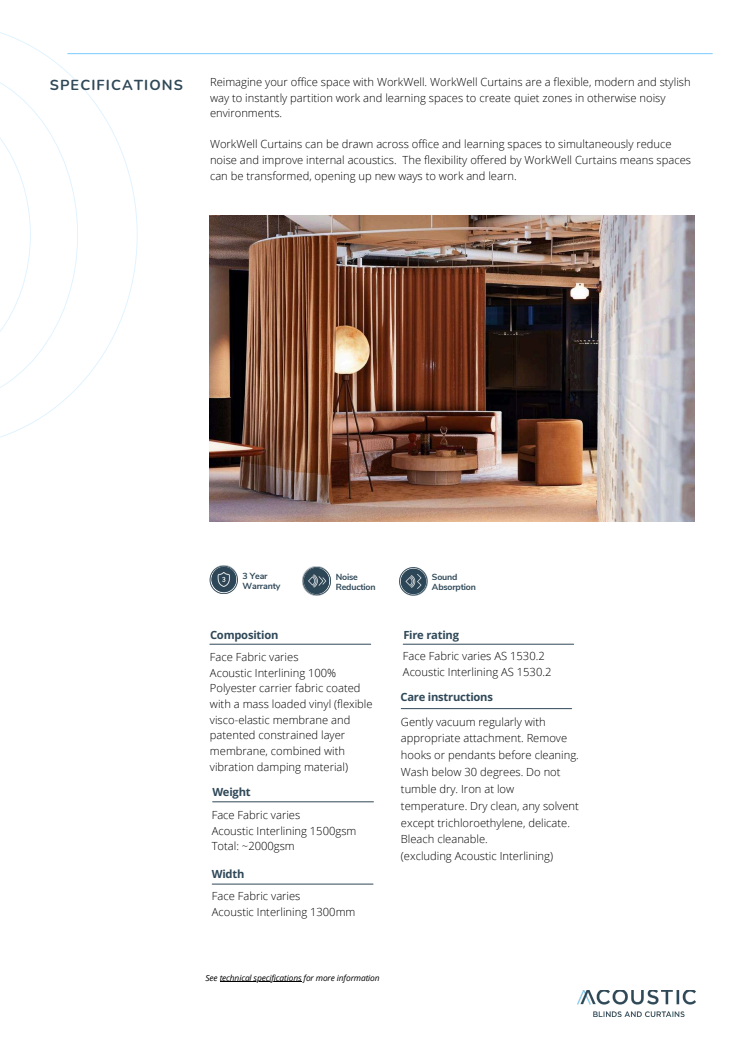
<style>
.page{position:relative;width:744px;height:1053px;background:#fff}
.page>*{position:absolute;margin:0;border:0;box-sizing:border-box;transform-origin:0 0}
.t1{font:700 14.48px "Nunito";letter-spacing:.08em;color:#2f4858}
.t2{font:300 11.2px/15.6px "Open Sans";color:#000}
.t3{font:700 11.2px "Open Sans";letter-spacing:-.02em;color:#2f4858}
.t4{font:700 8.8px/9.6px "Nunito Sans";letter-spacing:-.02em;color:#2f4858}
.t5{font:italic 8.4px "Open Sans";letter-spacing:-.015em;color:#000}
</style>
<div class="page">
<img style="left:577px;top:990px;width:118px;height:26px">
<svg style="left:0;top:32px;width:138px;height:406px"></svg>
<svg style="left:0;top:66px;width:78px;height:338px"></svg>
<hr style="left:68px;top:53px;width:644px;height:1px;background:#7accff">
<img style="left:210px;top:215px;width:484px;height:307px">
<hr style="left:210px;top:644px;width:161px;height:1px;background:#2f4858">
<hr style="left:212px;top:883px;width:161px;height:1px;background:#2f4858">
<hr style="left:213px;top:801px;width:160px;height:1px;background:#2f4858">
<hr style="left:403px;top:644px;width:171px;height:1px;background:#2f4858">
<hr style="left:401px;top:708px;width:171px;height:1px;background:#2f4858">
<hr style="left:220px;top:981px;width:82px;height:1px;background:#000">
<img style="left:210px;top:565px;width:28px;height:28px">
<img style="left:399px;top:567px;width:28px;height:28px">
<img style="left:303px;top:567px;width:28px;height:28px">
<p class="t1" style="left:50px;top:76px;width:135px">SPECIFICATIONS</p>
<p class="t2" style="left:210px;top:74px;width:482px">Reimagine your office space with WorkWell. WorkWell Curtains are a flexible, modern and stylish way to instantly partition work and learning spaces to create quiet zones in otherwise noisy environments.</p>
<p class="t2" style="left:210px;top:136px;width:483px">WorkWell Curtains can be drawn across office and learning spaces to simultaneously reduce noise and improve internal acoustics. The flexibility offered by WorkWell Curtains means spaces can be transformed, opening up new ways to work and learn.</p>
<p class="t4" style="left:243px;top:571px;width:39px">3 Year<br>Warranty</p>
<p class="t4" style="left:432px;top:572px;width:45px">Sound<br>Absorption</p>
<p class="t4" style="left:336px;top:572px;width:41px">Noise<br>Reduction</p>
<p class="t3" style="left:210px;top:626px;width:70px">Composition</p>
<p class="t2" style="left:210px;top:649px;width:164px">Face Fabric varies<br>Acoustic Interlining 100%<br>Polyester carrier fabric coated with a mass loaded vinyl (flexible visco-elastic membrane and patented constrained layer membrane, combined with vibration damping material)</p>
<p class="t2" style="left:212px;top:806px;width:146px">Face Fabric varies<br>Acoustic Interlining 1500gsm<br>Total: ~2000gsm</p>
<p class="t2" style="left:212px;top:887px;width:145px">Face Fabric varies<br>Acoustic Interlining 1300mm</p>
<p class="t3" style="left:212px;top:784px;width:40px">Weight</p>
<p class="t3" style="left:212px;top:865px;width:34px">Width</p>
<p class="t3" style="left:403px;top:626px;width:57px">Fire rating</p>
<p class="t2" style="left:403px;top:648px;width:150px">Face Fabric varies AS 1530.2<br>Acoustic Interlining AS 1530.2</p>
<p class="t3" style="left:401px;top:689px;width:94px">Care instructions</p>
<p class="t2" style="left:401px;top:712px;width:180px;line-height:16.8px">Gently vacuum regularly with appropriate attachment. Remove hooks or pendants before cleaning.<br>Wash below 30 degrees. Do not tumble dry. Iron at low temperature. Dry clean, any solvent except trichloroethylene, delicate.<br>Bleach cleanable.<br>(excluding Acoustic Interlining)</p>
<p class="t5" style="left:206px;top:971px;width:176px">See technical specifications for more information</p>
</div>
